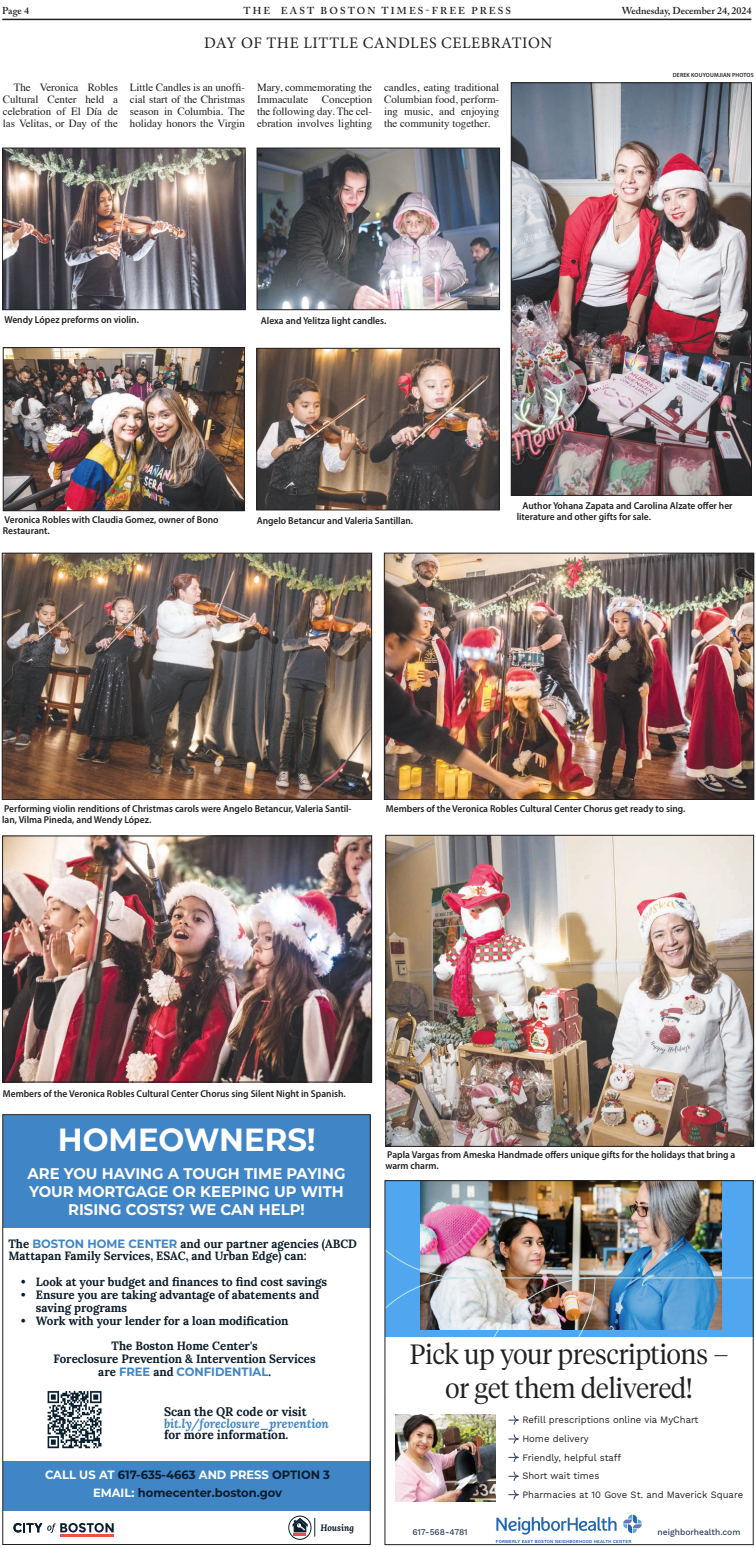
<style>
.page{position:relative;width:756px;height:1548px;background:#fff}
.page>*{position:absolute;margin:0;border:0;box-sizing:border-box;transform-origin:0 0}
.t1{font:700 32.1px "Montserrat";color:#fff;scale:.96 1}
.t2{font:300 27.8px/34px "Tiempos Headline";color:#231f20;text-align:center}
.Photo_Overline{font:16px "Minion Pro";letter-spacing:.035em;color:#231f20}
.t3{font:700 15.5px/18px "Montserrat";color:#fff;text-align:center;scale:.96 1}
.t4{font:700 12.4px/11.7px "Lora";color:#0c1d2b;scale:.96 1}
.t5{font:700 12px/12.9px "Lora";color:#0c1d2b;scale:.96 1}
.t6{font:700 12px/17.2px "Montserrat";color:#0c1d2b;text-align:center;scale:.96 1}
.Body_Text{font:11px/12px "Times";letter-spacing:-.005em;color:#231f20;text-align:justify}
.Cutline{font:600 10px/11px "Myriad Pro";color:#231f20;scale:.95 1}
.t7{font:600 10px "Adobe Caslon Pro";letter-spacing:.205em;color:#231f20}
.t8{font:600 10px "Adobe Caslon Pro";color:#231f20}
.t9{font:9.8px/18.5px "Work Sans";color:#231f20}
.t10{font:italic 700 9.2px "Lora";color:#0d1d2c;scale:.96 1}
.t11{font:500 8.8px "Work Sans";color:#2d405b}
.Photo_Credit{font:600 6px "Myriad Pro";letter-spacing:.03em;color:#231f20;scale:.95 1}
.t12{font:600 4.5px "Work Sans";letter-spacing:.03em;color:#1e64af}
.s1{font-family:"Montserrat";color:#4085c6}
.s2{font-style:italic;color:#4085c6}
.s3{color:#fff}
</style>
<div class="page">
<hr style="left:2px;top:19px;width:749px;height:1px;background:#231f20">
<svg style="left:623px;top:1515px;width:19px;height:18px"></svg>
<svg style="left:496px;top:1517px;width:121px;height:18px"></svg>
<img style="left:387px;top:1182px;width:365px;height:155px">
<svg style="left:508px;top:1434px;width:11px;height:10px"></svg>
<svg style="left:508px;top:1415px;width:11px;height:10px"></svg>
<svg style="left:508px;top:1452px;width:11px;height:10px"></svg>
<svg style="left:508px;top:1471px;width:11px;height:10px"></svg>
<img style="left:395px;top:1415px;width:100px;height:86px">
<svg style="left:508px;top:1490px;width:11px;height:10px"></svg>
<div style="left:385px;top:1180px;width:369px;height:365px;border:1px solid #231f20"></div>
<img style="left:4px;top:838px;width:366px;height:242px">
<div style="left:2px;top:836px;width:370px;height:246px;border:1px solid #231f20"></div>
<img style="left:4px;top:150px;width:239px;height:158px">
<div style="left:2px;top:148px;width:243px;height:162px;border:1px solid #231f20"></div>
<img style="left:259px;top:150px;width:239px;height:158px">
<div style="left:257px;top:148px;width:243px;height:162px;border:1px solid #231f20"></div>
<img style="left:513px;top:84px;width:237px;height:410px">
<div style="left:511px;top:82px;width:241px;height:414px;border:1px solid #231f20"></div>
<img style="left:387px;top:837px;width:365px;height:308px">
<div style="left:385px;top:835px;width:369px;height:312px;border:1px solid #231f20"></div>
<img style="left:5px;top:349px;width:238px;height:160px">
<div style="left:3px;top:347px;width:242px;height:164px;border:1px solid #231f20"></div>
<img style="left:386px;top:555px;width:366px;height:243px">
<div style="left:384px;top:553px;width:370px;height:247px;border:1px solid #231f20"></div>
<img style="left:4px;top:555px;width:366px;height:243px">
<div style="left:2px;top:553px;width:370px;height:247px;border:1px solid #231f20"></div>
<img style="left:258px;top:350px;width:240px;height:158px">
<div style="left:256px;top:348px;width:244px;height:162px;border:1px solid #231f20"></div>
<img style="left:47px;top:1391px;width:55px;height:58px">
<div style="left:3px;top:1115px;width:367px;height:113px;background:#4085c6"></div>
<div style="left:3px;top:1461px;width:367px;height:50px;background:#4085c6"></div>
<svg style="left:13px;top:1523px;width:101px;height:10px"></svg>
<hr style="left:60px;top:1535px;width:54px;height:2px;background:#ef5045">
<svg style="left:293px;top:1518px;width:15px;height:18px"></svg>
<div style="left:288px;top:1516px;width:23px;height:24px;border:1px solid #0e1f2e;border-radius:50%"></div>
<svg style="left:314px;top:1518px;width:1px;height:19px"></svg>
<div style="left:2px;top:1114px;width:369px;height:431px;border:1px solid #231f20"></div>
<p class="t7" style="left:2px;top:4px;width:28px">Page 4</p>
<p class="t7" style="left:243px;top:4px;width:269px">THE EAST BOSTON TIMES-FREE PRESS</p>
<p class="t8" style="left:622px;top:4px;width:131px">Wednesday, December 24, 2024</p>
<p class="Photo_Overline" style="left:204px;top:32px;width:350px">DAY OF THE LITTLE CANDLES CELEBRATION</p>
<p class="Body_Text" style="left:3px;top:80px;width:117px;text-indent:11px">The Veronica Robles Cultural Center held a celebration of El Día de las Velitas, or Day of the</p>
<p class="Body_Text" style="left:130px;top:80px;width:117px">Little Candles is an unoffi&shy;cial start of the Christmas season in Columbia. The holiday honors the Virgin</p>
<p class="Body_Text" style="left:257px;top:80px;width:117px">Mary, commemorating the Immaculate Conception the following day. The cel&shy;ebration involves lighting</p>
<p class="Body_Text" style="left:384px;top:80px;width:117px">candles, eating traditional Columbian food, perform&shy;ing music, and enjoying the community together.</p>
<p class="Cutline" style="left:4px;top:313px;width:143px">Wendy López preforms on violin.</p>
<p class="Cutline" style="left:261px;top:314px;width:133px">Alexa and Yelitza light candles.</p>
<p class="Photo_Credit" style="left:673px;top:71px;width:87px">DEREK KOUYOUMJIAN PHOTOS</p>
<p class="Cutline" style="left:3px;top:514px;width:228px">Veronica Robles with Claudia Gomez, owner of Bono<br>Restaurant.</p>
<p class="Cutline" style="left:257px;top:515px;width:166px">Angelo Betancur and Valeria Santillan.</p>
<p class="Cutline" style="left:517px;top:500px;width:229px;text-indent:6px">Author Yohana Zapata and Carolina Alzate offer her literature and other gifts for sale.</p>
<p class="Cutline" style="left:2px;top:803px;width:369px">Performing violin renditions of Christmas carols were Angelo Betancur, Valeria Santil&shy;lan, Vilma Pineda, and Wendy López.</p>
<p class="Cutline" style="left:386px;top:803px;width:317px">Members of the Veronica Robles Cultural Center Chorus get ready to sing.</p>
<p class="Cutline" style="left:3px;top:1088px;width:362px">Members of the Veronica Robles Cultural Center Chorus sing Silent Night in Spanish.</p>
<p class="t1" style="left:58px;top:1117px;width:270px">HOMEOWNERS!</p>
<p class="t3" style="left:27px;top:1164px;width:333px">ARE YOU HAVING A TOUGH TIME PAYING<br>YOUR MORTGAGE OR KEEPING UP WITH<br>RISING COSTS? WE CAN HELP!</p>
<p class="t5" style="left:9px;top:1236px;width:365px">The <span class="s1">BOSTON HOME CENTER</span> and our partner agencies (ABCD<br>Mattapan Family Services, ESAC, and Urban Edge) can:</p>
<p class="t5" style="left:21px;top:1274px;width:320px">• Look at your budget and finances to find cost savings</p>
<p class="t5" style="left:36px;top:1287px;width:297px;text-indent:-15px">• Ensure you are taking advantage of abatements and saving programs</p>
<p class="t5" style="left:112px;top:1306px;width:186px;line-height:25.8px;text-indent:-91px">• Work with your lender for a loan modification<br>The Boston Home Center's</p>
<p class="t5" style="left:54px;top:1351px;width:274px;text-align:center">Foreclosure Prevention &amp; Intervention Services are <span class="s1">FREE</span> and <span class="s1">CONFIDENTIAL</span>.</p>
<p class="t4" style="left:164px;top:1405px;width:173px">Scan the QR code or visit <span class="s2">bit.ly/foreclosure_prevention </span>for more information.</p>
<p class="t6" style="left:45px;top:1466px;width:298px"><span class="s3">CALL US AT</span> 617-635-4663 <span class="s3">AND PRESS</span> OPTION 3<br><span class="s3">EMAIL:</span> homecenter.boston.gov</p>
<p class="t10" style="left:321px;top:1521px;width:37px">Housing</p>
<p class="Cutline" style="left:385px;top:1149px;width:370px">Papla Vargas from Ameska Handmade offers unique gifts for the holidays that bring a warm charm.</p>
<p class="t2" style="left:410px;top:1337px;width:320px">Pick up your prescriptions – or get them delivered!</p>
<p class="t11" style="left:412px;top:1525px;width:57px">617-568-4781</p>
<p class="t9" style="left:522px;top:1410px;width:222px">Refill prescriptions online via MyChart<br>Home delivery<br>Friendly, helpful staff<br>Short wait times<br>Pharmacies at 10 Gove St. and Maverick Square</p>
<p class="t12" style="left:496px;top:1538px;width:137px">FORMERLY EAST BOSTON NEIGHBORHOOD HEALTH CENTER</p>
<p class="t11" style="left:658px;top:1525px;width:84px">neighborhealth.com</p>
</div>
